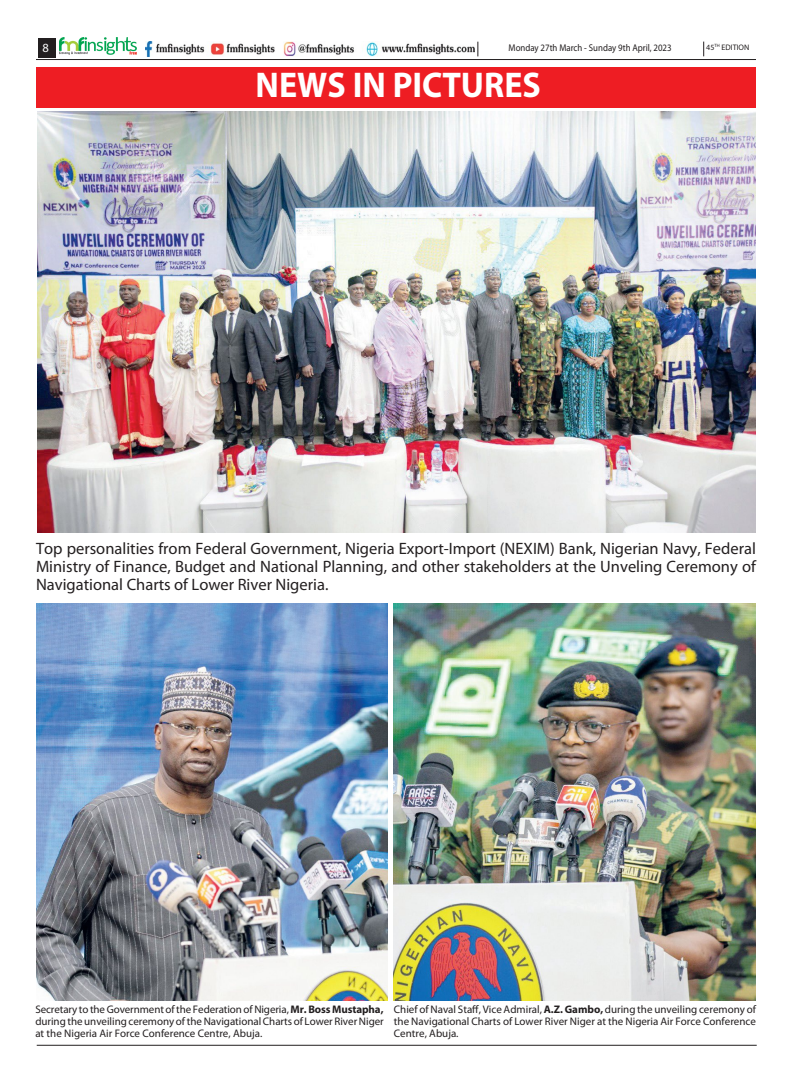
<style>
.page{position:relative;width:792px;height:1080px;background:#fff}
.page>*{position:absolute;margin:0;border:0;box-sizing:border-box;transform-origin:0 0}
.t1{font:700 35.9px "Myriad Pro";color:#fff;scale:.95 1}
.t2{font:16.5px/18px "Myriad Pro";color:#231f20;text-align:justify}
.Body_text{font:12.5px "Myriad Pro";color:#fff}
.t3{font:11px/12px "Myriad Pro";color:#231f20;text-align:justify}
.Body_text-2{font:9.8px "Myriad Pro";color:#231f20;scale:.9 1}
.Body_text-3{font:8px "Myriad Pro";color:#231f20}
.s1{font-weight:700}
</style>
<div class="page">
<hr style="left:36px;top:59px;width:720px;height:1px;background:#231f20">
<img style="left:60px;top:37px;width:76px;height:18px">
<div style="left:38px;top:38px;width:17px;height:19px;background:#231f20"></div>
<hr style="left:37px;top:1045px;width:720px;height:1px;background:#231f20">
<img style="left:145px;top:42px;width:329px;height:15px">
<svg style="left:703px;top:42px;width:1px;height:14px"></svg>
<svg style="left:477px;top:42px;width:1px;height:14px"></svg>
<div style="left:36px;top:67px;width:720px;height:41px;background:#ee1d23"></div>
<img style="left:37px;top:111px;width:719px;height:422px">
<img style="left:394px;top:603px;width:362px;height:397px">
<img style="left:36px;top:604px;width:352px;height:396px">
<p class="Body_text" style="left:42px;top:40px;width:8px">8</p>
<p class="Body_text-2" style="left:509px;top:42px;width:183px">Monday 27th March - Sunday 9th April, 2023</p>
<p class="Body_text-3" style="left:706px;top:42px;width:45px">45<sup>TH</sup> EDITION</p>
<p class="t1" style="left:256px;top:62px;width:302px">NEWS IN PICTURES</p>
<p class="t2" style="left:36px;top:539px;width:721px">Top personalities from Federal Government, Nigeria Export-Import (NEXIM) Bank, Nigerian Navy, Federal Ministry of Finance, Budget and National Planning, and other stakeholders at the Unveling Ceremony of Navigational Charts of Lower River Nigeria.</p>
<p class="t3" style="left:35px;top:1003px;width:350px">Secretary to the Government of the Federation of Nigeria, <span class="s1">Mr. Boss Mustapha, </span>during the unveiling ceremony of the Navigational Charts of Lower River Niger at the Nigeria Air Force Conference Centre, Abuja.</p>
<p class="t3" style="left:394px;top:1003px;width:364px">Chief of Naval Staff, Vice Admiral, <span class="s1">A.Z. Gambo,</span> during the unveiling ceremony of the Navigational Charts of Lower River Niger at the Nigeria Air Force Conference Centre, Abuja.</p>
</div>
